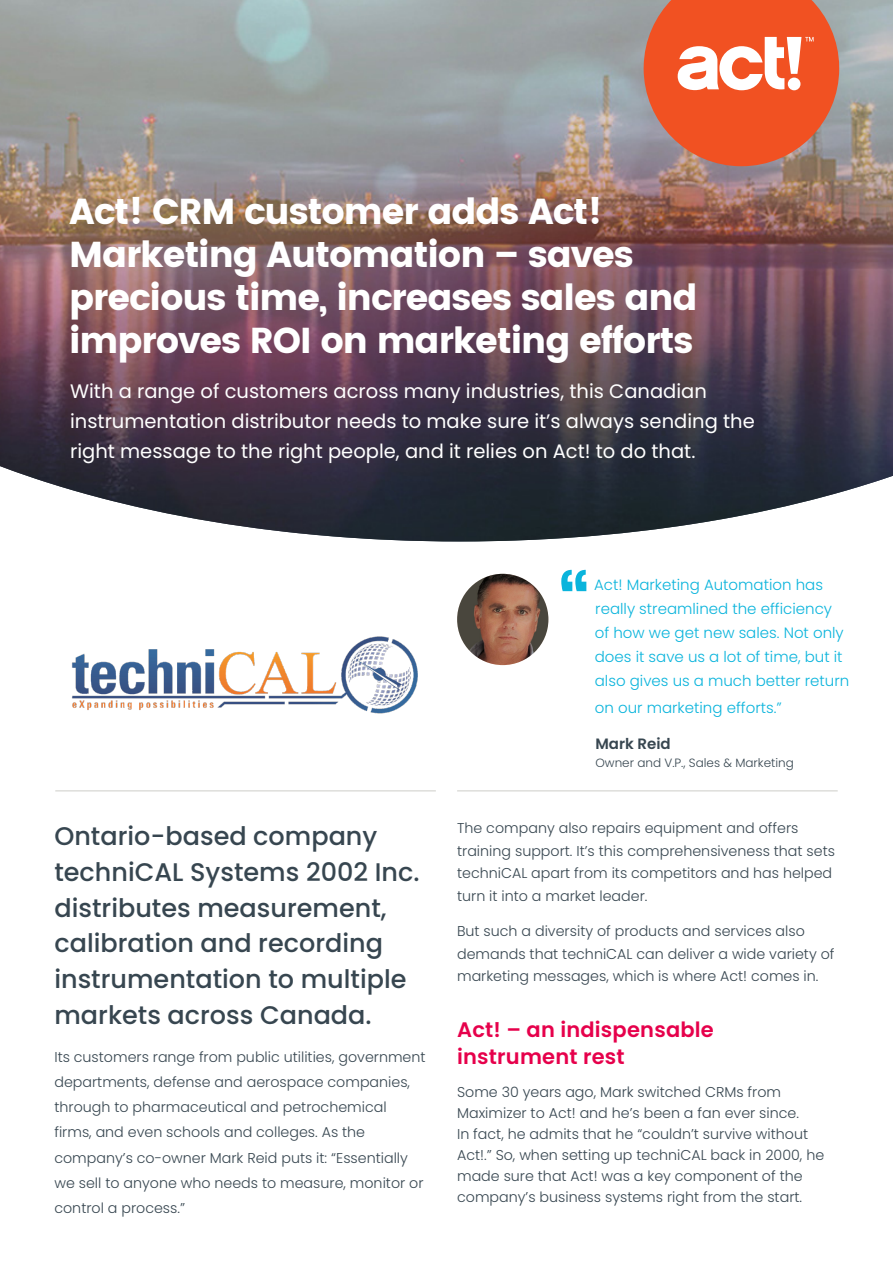
<style>
.page{position:relative;width:893px;height:1263px;background:#fff}
.page>*{position:absolute;margin:0;border:0;box-sizing:border-box;transform-origin:0 0}
.t1{font:36px/43.2px "Poppins";letter-spacing:-.03em;color:#fff}
.t2{font:500 25.5px/35.7px "Poppins";color:#374650}
.t3{font:600 21px/27px "Poppins";letter-spacing:.01em;color:#e6004b}
.t4{font:19.5px/30px "Poppins";color:#fff}
.t5{font:300 15px/24px "Poppins";color:#0ab4dc}
.t6{font:600 15px "Poppins";color:#374650}
.t7{font:300 14.25px/25.2px "Poppins";color:#374650}
.t8{font:300 12px "Poppins";color:#374650}
</style>
<div class="page">
<img style="left:0;top:0;width:893px;height:541px">
<svg style="left:644px;top:0;width:195px;height:166px;background:#e46f4d"></svg>
<hr style="left:55px;top:790px;width:381px;height:1px;background:#cdcdc8">
<hr style="left:457px;top:790px;width:381px;height:1px;background:#cdcdc8">
<img style="left:457px;top:574px;width:91px;height:91px;border-radius:46px">
<svg style="left:561px;top:570px;width:25px;height:21px"></svg>
<img style="left:72px;top:636px;width:346px;height:78px">
<h1 class="t1" style="left:69px;top:190px;width:630px">Act! CRM customer adds Act!<br>Marketing Automation – saves precious time, increases sales and improves ROI on marketing efforts</h1>
<h3 class="t4" style="left:70px;top:376px;width:686px">With a range of customers across many industries, this Canadian instrumentation distributor needs to make sure it’s always sending the right message to the right people, and it relies on Act! to do that.</h3>
<h2 class="t2" style="left:54px;top:818px;width:367px">Ontario-based company techniCAL Systems 2002 Inc. distributes measurement, calibration and recording instrumentation to multiple markets across Canada.</h2>
<p class="t7" style="left:54px;top:1044px;width:373px">Its customers range from public utilities, government departments, defense and aerospace companies, through to pharmaceutical and petrochemical firms, and even schools and colleges. As the company’s co-owner Mark Reid puts it: “Essentially we sell to anyone who needs to measure, monitor or control a process.”</p>
<p class="t5" style="left:594px;top:572px;width:257px">Act! Marketing Automation has really streamlined the efficiency<br>of how we get new sales. Not only does it save us a lot of time, but it also gives us a much better return</p>
<p class="t5" style="left:595px;top:695px;width:188px">on our marketing efforts.”</p>
<p class="t6" style="left:595px;top:735px;width:77px">Mark Reid</p>
<p class="t8" style="left:595px;top:755px;width:200px">Owner and V.P., Sales &amp; Marketing</p>
<p class="t7" style="left:457px;top:817px;width:379px;line-height:22.5px">The company also repairs equipment and offers training support. It’s this comprehensiveness that sets techniCAL apart from its competitors and has helped turn it into a market leader.</p>
<p class="t7" style="left:457px;top:920px;width:379px;line-height:22.5px">But such a diversity of products and services also demands that techniCAL can deliver a wide variety of marketing messages, which is where Act! comes in.</p>
<h3 class="t3" style="left:457px;top:1016px;width:258px">Act! – an indispensable instrument rest</h3>
<p class="t7" style="left:457px;top:1082px;width:369px;line-height:21px">Some 30 years ago, Mark switched CRMs from Maximizer to Act! and he’s been a fan ever since.<br>In fact, he admits that he “couldn’t survive without Act!.” So, when setting up techniCAL back in 2000, he made sure that Act! was a key component of the company’s business systems right from the start.</p>
</div>
